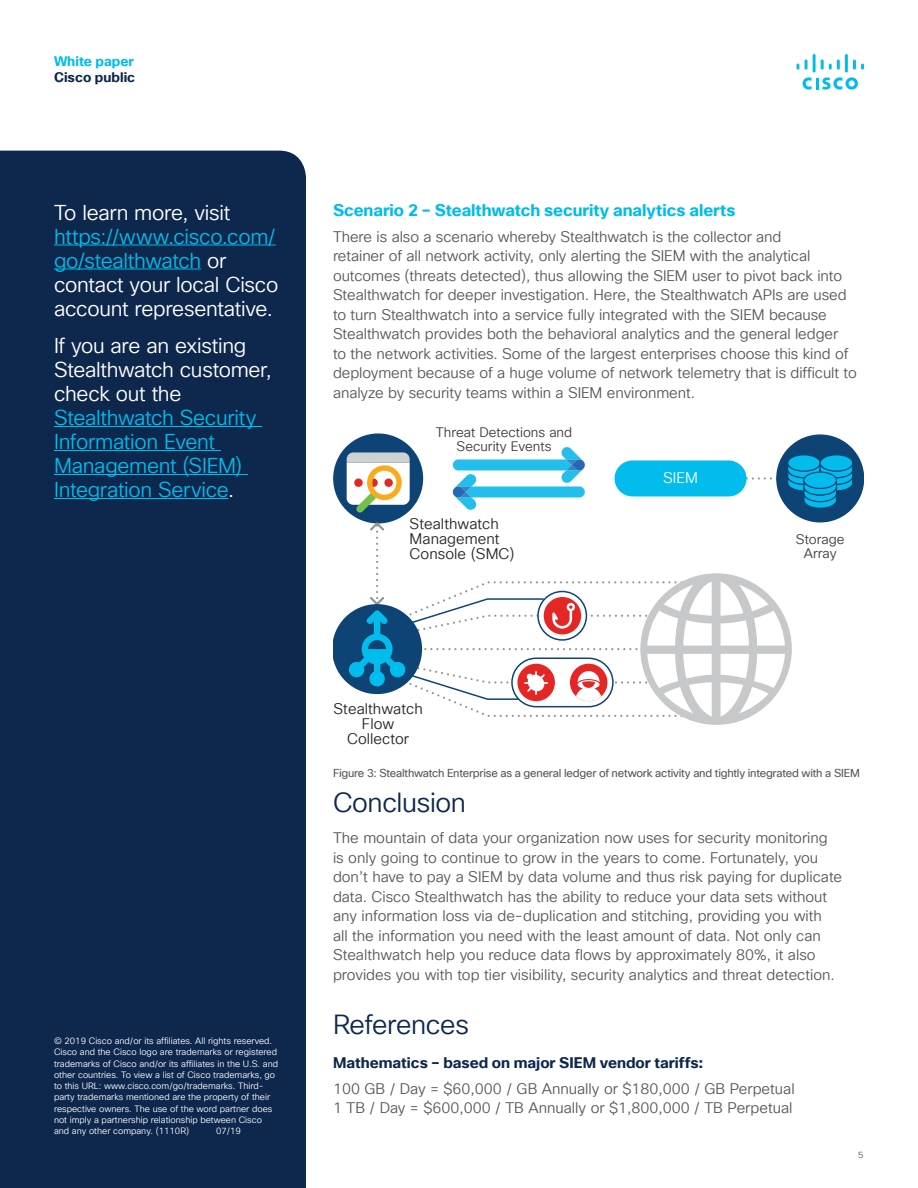
<style>
.page{position:relative;width:918px;height:1188px;background:#fff}
.page>*{position:absolute;margin:0;border:0;box-sizing:border-box;transform-origin:0 0}
.Body{font:27px "Cisco Sans TT Light";letter-spacing:-.015em;color:#0d274d}
.Subhead2_midnight_bl{font:27px "Cisco Sans TT Light";letter-spacing:-.02em;color:#0d274d}
.Sidebar_Bullet_White{font:21px/24px "Cisco Sans TT Light";letter-spacing:-.015em;color:#00bceb}
.Sidebar_Bullet_White-2{font:21px/24px "Cisco Sans TT Light";letter-spacing:-.015em;color:#fff}
.Subhead3_Blue{font:700 16.5px "Cisco Sans TT";letter-spacing:-.005em;color:#00bceb}
.Body-2{font:15px/19.5px "Cisco Sans TT Light";letter-spacing:-.005em;color:#57585a}
.t1{font:15px/15px "Cisco Sans TT Light";letter-spacing:.005em;color:#252626}
.Subhead4_midnight_bl{font:700 15px "Cisco Sans TT";color:#0d274d}
.t2{font:15px "Cisco Sans TT Light";color:#fff}
.t3{font:13.5px/13.5px "Cisco Sans TT Light";color:#3e3e3e;text-align:center}
.t4{font:700 13.5px "Cisco Sans TT";color:#0d274d}
.t5{font:700 13.5px "Cisco Sans TT";color:#00bceb}
.FigureCaption{font:11.25px "Cisco Sans TT";letter-spacing:-.02em;color:#57585a}
.Footer_white{font:9px/11.2px "Cisco Sans TT Light";color:#fff}
.Footer_-_gray{font:9px "Cisco Sans TT Light";color:#57585a}
.s1{color:#00bceb}
.s2{color:#fff}
</style>
<div class="page">
<svg style="left:803px;top:77px;width:55px;height:13px"></svg>
<svg style="left:797px;top:64px;width:2px;height:6px"></svg>
<svg style="left:805px;top:60px;width:3px;height:10px"></svg>
<hr style="left:813px;top:54px;width:3px;height:19px;background:#00bceb">
<svg style="left:821px;top:60px;width:19px;height:10px"></svg>
<hr style="left:845px;top:54px;width:3px;height:19px;background:#00bceb">
<svg style="left:853px;top:60px;width:11px;height:10px"></svg>
<div style="left:0;top:151px;width:306px;height:1037px;background:#0d274d"></div>
<hr style="left:54px;top:245px;width:222px;height:1px;background:#00bceb">
<hr style="left:54px;top:269px;width:147px;height:1px;background:#00bceb">
<hr style="left:54px;top:426px;width:208px;height:1px;background:#00bceb">
<hr style="left:54px;top:450px;width:167px;height:1px;background:#00bceb">
<hr style="left:54px;top:474px;width:194px;height:1px;background:#00bceb">
<hr style="left:54px;top:498px;width:174px;height:1px;background:#00bceb">
<div style="left:333px;top:433px;width:90px;height:90px;background:#0d4375;border-radius:50%"></div>
<svg style="left:347px;top:452px;width:63px;height:61px;background:#cdc7b7"></svg>
<svg style="left:453px;top:447px;width:132px;height:63px"></svg>
<div style="left:776px;top:434px;width:88px;height:88px;background:#0d4375;border-radius:50%"></div>
<div style="left:788px;top:455px;width:32px;height:16px;background:#01bcec;border-radius:50%"></div>
<div style="left:787px;top:454px;width:34px;height:18px;border:1px solid #0d4375;border-radius:50%"></div>
<div style="left:820px;top:455px;width:33px;height:16px;background:#01bcec;border-radius:50%"></div>
<div style="left:820px;top:454px;width:33px;height:18px;border:1px solid #0d4375;border-radius:50%"></div>
<svg style="left:735px;top:462px;width:119px;height:47px"></svg>
<div style="left:804px;top:472px;width:32px;height:16px;background:#01bcec;border-radius:50%"></div>
<div style="left:803px;top:472px;width:34px;height:17px;border:1px solid #0d4375;border-radius:50%"></div>
<div style="left:615px;top:460px;width:132px;height:36px;background:#01bcec;border-radius:18px"></div>
<svg style="left:333px;top:520px;width:459px;height:205px"></svg>
<p class="t5" style="left:54px;top:52px;width:82px">White paper</p>
<p class="t4" style="left:54px;top:69px;width:83px">Cisco public</p>
<p class="Sidebar_Bullet_White-2" style="left:54px;top:201px;width:226px">To learn more, visit <span class="s1">https://www.cisco.com/ go/stealthwatch</span> or contact your local Cisco account representative.</p>
<p class="Sidebar_Bullet_White" style="left:54px;top:335px;width:219px"><span class="s2">If you are an existing<br>Stealthwatch customer, check out the<br></span>Stealthwatch Security<br>Information Event<br>Management (SIEM)<br>Integration Service<span class="s2">.</span></p>
<p class="Subhead3_Blue" style="left:333px;top:200px;width:404px">Scenario 2 – Stealthwatch security analytics alerts</p>
<p class="Body-2" style="left:333px;top:227px;width:525px">There is also a scenario whereby Stealthwatch is the collector and<br>retainer of all network activity, only alerting the SIEM with the analytical outcomes (threats detected), thus allowing the SIEM user to pivot back into Stealthwatch for deeper investigation. Here, the Stealthwatch APIs are used to turn Stealthwatch into a service fully integrated with the SIEM because Stealthwatch provides both the behavioral analytics and the general ledger<br>to the network activities. Some of the largest enterprises choose this kind of deployment because of a huge volume of network telemetry that is difficult to analyze by security teams within a SIEM environment.</p>
<p class="t3" style="left:436px;top:426px;width:138px">Threat Detections and<br>Security Events</p>
<p class="t1" style="left:410px;top:517px;width:106px">Stealthwatch<br>Management<br>Console (SMC)</p>
<p class="t2" style="left:663px;top:468px;width:36px">SIEM</p>
<p class="t3" style="left:796px;top:533px;width:50px">Storage<br>Array</p>
<p class="Footer_white" style="left:54px;top:1036px;width:226px">© 2019 Cisco and/or its affiliates. All rights reserved.<br>Cisco and the Cisco logo are trademarks or registered trademarks of Cisco and/or its affiliates in the U.S. and other countries. To view a list of Cisco trademarks, go to this URL: www.cisco.com/go/trademarks. Third&shy;party trademarks mentioned are the property of their respective owners. The use of the word partner does not imply a partnership relationship between Cisco and any other company. (1110R)</p>
<p class="Footer_white" style="left:216px;top:1126px;width:27px">07/19</p>
<p class="t1" style="left:334px;top:701px;width:91px;text-align:center">Stealthwatch<br>Flow<br>Collector</p>
<p class="FigureCaption" style="left:333px;top:766px;width:528px">Figure 3: Stealthwatch Enterprise as a general ledger of network activity and tightly integrated with a SIEM</p>
<p class="Body" style="left:333px;top:785px;width:135px">Conclusion</p>
<p class="Body-2" style="left:333px;top:829px;width:511px">The mountain of data your organization now uses for security monitoring is only going to continue to grow in the years to come. Fortunately, you don’t have to pay a SIEM by data volume and thus risk paying for duplicate data. Cisco Stealthwatch has the ability to reduce your data sets without any information loss via de-duplication and stitching, providing you with<br>all the information you need with the least amount of data. Not only can Stealthwatch help you reduce data flows by approximately 80%, it also provides you with top tier visibility, security analytics and threat detection.</p>
<p class="Subhead2_midnight_bl" style="left:333px;top:1007px;width:137px">References</p>
<p class="Subhead4_midnight_bl" style="left:333px;top:1053px;width:372px">Mathematics – based on major SIEM vendor tariffs:</p>
<p class="Body-2" style="left:333px;top:1079px;width:463px">100 GB / Day = $60,000 / GB Annually or $180,000 / GB Perpetual<br>1 TB / Day = $600,000 / TB Annually or $1,800,000 / TB Perpetual</p>
<p class="Footer_-_gray" style="left:858px;top:1149px;width:7px">5</p>
</div>
